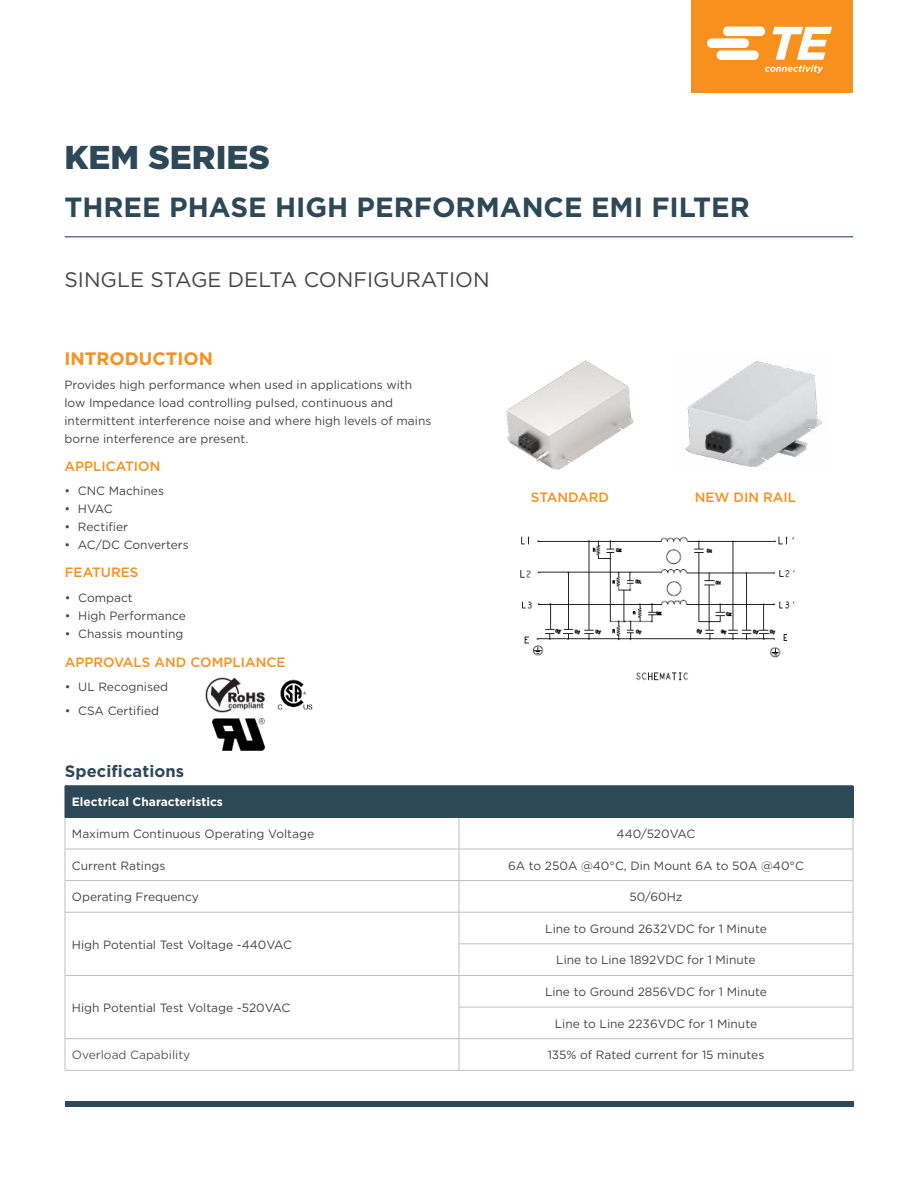
<style>
.page{position:relative;width:918px;height:1188px;background:#fff}
.page>*{position:absolute;margin:0;border:0;box-sizing:border-box;transform-origin:0 0}
.t1{font:900 33px "Gotham";color:#2d4856}
.t2{font:700 27.75px "Gotham";color:#2d4856}
.t3{font:21px "Gotham";color:#454547}
.t4{font:700 18px "Gotham";color:#f7901d}
.t5{font:700 16.5px "Gotham";letter-spacing:.01em;color:#2d4856}
.t6{font:500 13.5px "Gotham";color:#f7901d}
.t7{font:12px/18px "Gotham";color:#454547}
.t8{font:700 12px "Gotham";color:#fff}
.t9{font:12px "Gotham";color:#57585b}
</style>
<div class="page">
<div style="left:65px;top:1101px;width:788px;height:6px;background:#2d4856"></div>
<div style="left:691px;top:0;width:162px;height:93px;background:#f7901d"></div>
<svg style="left:707px;top:27px;width:125px;height:46px"></svg>
<hr style="left:65px;top:236px;width:788px;height:1px;background:#2d4856">
<img style="left:205px;top:678px;width:60px;height:34px">
<img style="left:213px;top:719px;width:52px;height:31px">
<div style="left:65px;top:786px;width:788px;height:31px;background:#2d4856"></div>
<hr style="left:65px;top:818px;width:1px;height:31px;background:#bfbebf">
<hr style="left:459px;top:818px;width:1px;height:31px;background:#bfbebf">
<hr style="left:853px;top:818px;width:1px;height:31px;background:#bfbebf">
<hr style="left:65px;top:849px;width:394px;height:1px;background:#bfbebf">
<hr style="left:65px;top:849px;width:1px;height:31px;background:#bfbebf">
<hr style="left:459px;top:849px;width:394px;height:1px;background:#bfbebf">
<hr style="left:459px;top:849px;width:1px;height:31px;background:#bfbebf">
<hr style="left:853px;top:849px;width:1px;height:31px;background:#bfbebf">
<hr style="left:65px;top:880px;width:394px;height:1px;background:#bfbebf">
<hr style="left:65px;top:881px;width:1px;height:31px;background:#bfbebf">
<hr style="left:459px;top:880px;width:394px;height:1px;background:#bfbebf">
<hr style="left:459px;top:881px;width:1px;height:31px;background:#bfbebf">
<hr style="left:853px;top:881px;width:1px;height:31px;background:#bfbebf">
<hr style="left:65px;top:912px;width:394px;height:1px;background:#bfbebf">
<hr style="left:65px;top:912px;width:1px;height:32px;background:#bfbebf">
<hr style="left:459px;top:912px;width:394px;height:1px;background:#bfbebf">
<hr style="left:459px;top:912px;width:1px;height:32px;background:#bfbebf">
<hr style="left:853px;top:912px;width:1px;height:32px;background:#bfbebf">
<hr style="left:65px;top:944px;width:1px;height:31px;background:#bfbebf">
<hr style="left:459px;top:944px;width:394px;height:1px;background:#bfbebf">
<hr style="left:459px;top:944px;width:1px;height:31px;background:#bfbebf">
<hr style="left:853px;top:944px;width:1px;height:31px;background:#bfbebf">
<hr style="left:65px;top:975px;width:394px;height:1px;background:#bfbebf">
<hr style="left:65px;top:976px;width:1px;height:31px;background:#bfbebf">
<hr style="left:459px;top:975px;width:394px;height:1px;background:#bfbebf">
<hr style="left:459px;top:976px;width:1px;height:31px;background:#bfbebf">
<hr style="left:853px;top:976px;width:1px;height:31px;background:#bfbebf">
<hr style="left:65px;top:1007px;width:1px;height:31px;background:#bfbebf">
<hr style="left:459px;top:1007px;width:394px;height:1px;background:#bfbebf">
<hr style="left:459px;top:1007px;width:1px;height:31px;background:#bfbebf">
<hr style="left:853px;top:1007px;width:1px;height:31px;background:#bfbebf">
<hr style="left:65px;top:1038px;width:394px;height:1px;background:#bfbebf">
<hr style="left:65px;top:1039px;width:1px;height:31px;background:#bfbebf">
<hr style="left:459px;top:1038px;width:394px;height:1px;background:#bfbebf">
<hr style="left:459px;top:1039px;width:1px;height:31px;background:#bfbebf">
<hr style="left:853px;top:1039px;width:1px;height:31px;background:#bfbebf">
<hr style="left:65px;top:1070px;width:394px;height:1px;background:#bfbebf">
<hr style="left:459px;top:1070px;width:394px;height:1px;background:#bfbebf">
<hr style="left:65px;top:785px;width:394px;height:1px;background:#2d4856">
<hr style="left:459px;top:785px;width:394px;height:1px;background:#2d4856">
<hr style="left:853px;top:786px;width:1px;height:31px;background:#2d4856">
<hr style="left:65px;top:817px;width:394px;height:1px;background:#2d4856">
<hr style="left:459px;top:817px;width:394px;height:1px;background:#2d4856">
<img style="left:277px;top:680px;width:36px;height:30px">
<img style="left:520px;top:536px;width:275px;height:145px">
<img style="left:506px;top:360px;width:128px;height:110px">
<img style="left:685px;top:361px;width:137px;height:106px">
<h1 class="t1" style="left:64px;top:143px;width:207px">KEM SERIES</h1>
<h2 class="t2" style="left:64px;top:195px;width:687px">THREE PHASE HIGH PERFORMANCE EMI FILTER</h2>
<h3 class="t3" style="left:64px;top:270px;width:427px">SINGLE STAGE DELTA CONFIGURATION</h3>
<h3 class="t4" style="left:64px;top:350px;width:150px">INTRODUCTION</h3>
<p class="t7" style="left:64px;top:376px;width:368px">Provides high performance when used in applications with low Impedance load controlling pulsed, continuous and intermittent interference noise and where high levels of mains borne interference are present.</p>
<p class="t6" style="left:64px;top:460px;width:97px">APPLICATION</p>
<p class="t7" style="left:64px;top:483px;width:101px">• CNC Machines</p>
<p class="t7" style="left:64px;top:501px;width:50px">• HVAC</p>
<p class="t7" style="left:64px;top:519px;width:65px">• Rectifier</p>
<p class="t7" style="left:64px;top:537px;width:126px">• AC/DC Converters</p>
<p class="t6" style="left:65px;top:567px;width:75px">FEATURES</p>
<p class="t7" style="left:65px;top:589px;width:70px">• Compact</p>
<p class="t7" style="left:65px;top:607px;width:123px">• High Performance</p>
<p class="t7" style="left:65px;top:625px;width:120px">• Chassis mounting</p>
<p class="t6" style="left:65px;top:656px;width:222px">APPROVALS AND COMPLIANCE</p>
<p class="t7" style="left:65px;top:678px;width:105px">• UL Recognised</p>
<p class="t7" style="left:65px;top:703px;width:96px">• CSA Certified</p>
<h3 class="t5" style="left:65px;top:764px;width:121px">Specifications</h3>
<p class="t6" style="left:531px;top:492px;width:80px">STANDARD</p>
<p class="t6" style="left:695px;top:492px;width:103px">NEW DIN RAIL</p>
<p class="t8" style="left:72px;top:797px;width:152px">Electrical Characteristics</p>
<p class="t7" style="left:72px;top:825px;width:244px">Maximum Continuous Operating Voltage</p>
<p class="t7" style="left:617px;top:825px;width:80px">440/520VAC</p>
<p class="t7" style="left:72px;top:857px;width:95px">Current Ratings</p>
<p class="t7" style="left:508px;top:857px;width:297px">6A to 250A @40°C, Din Mount 6A to 50A @40°C</p>
<p class="t7" style="left:72px;top:888px;width:128px">Operating Frequency</p>
<p class="t7" style="left:629px;top:888px;width:55px">50/60Hz</p>
<p class="t7" style="left:72px;top:936px;width:222px">High Potential Test Voltage -440VAC</p>
<p class="t7" style="left:545px;top:920px;width:223px">Line to Ground 2632VDC for 1 Minute</p>
<p class="t7" style="left:556px;top:952px;width:201px">Line to Line 1892VDC for 1 Minute</p>
<p class="t7" style="left:72px;top:999px;width:220px">High Potential Test Voltage -520VAC</p>
<p class="t7" style="left:545px;top:983px;width:224px">Line to Ground 2856VDC for 1 Minute</p>
<p class="t7" style="left:555px;top:1015px;width:204px">Line to Line 2236VDC for 1 Minute</p>
<p class="t9" style="left:72px;top:1049px;width:120px">Overload Capability</p>
<p class="t7" style="left:548px;top:1047px;width:218px">135% of Rated current for 15 minutes</p>
</div>
